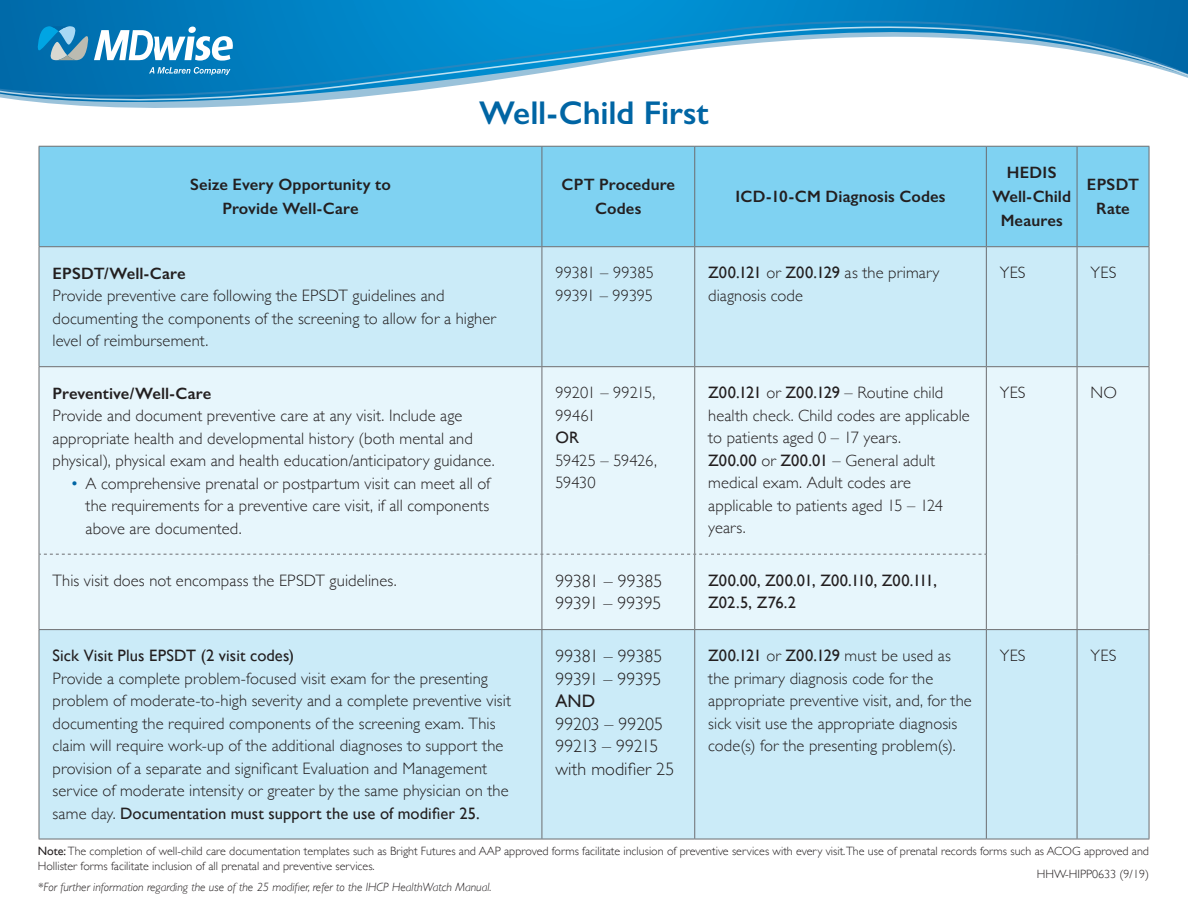
<style>
.page{position:relative;width:1188px;height:918px;background:#fff}
.page>*{position:absolute;margin:0;border:0;box-sizing:border-box;transform-origin:0 0}
.t1{font:600 33px "Gill Sans";letter-spacing:-.005em;color:#0065a4}
.t2{font:300 18px/22.5px "Gill Sans";letter-spacing:-.005em;color:#231f20}
.t3{font:18px "Gill Sans";color:#231f20}
.t4{font:300 16.5px/22.5px "Gill Sans";letter-spacing:.005em;color:#231f20}
.t5{font:600 16.5px/24px "Gill Sans";letter-spacing:.005em;color:#231f20;text-align:center}
.t6{font:16.5px/22.5px "Gill Sans";letter-spacing:.005em;color:#231f20}
.t7{font:300 16.5px/22.5px "Gill Sans";letter-spacing:-.02em;color:#231f20}
.t8{font:300 12px/14.4px "Gill Sans";color:#231f20}
.t9{font:italic 300 12px "Gill Sans";color:#231f20}
.s1{color:#0065a4}
.s2{font-weight:400}
</style>
<div class="page">
<svg style="left:0;top:0;width:1188px;height:108px"></svg>
<svg style="left:0;top:18px;width:1188px;height:7px;background:#017fc0"></svg>
<svg style="left:0;top:25px;width:1188px;height:77px"></svg>
<svg style="left:149px;top:67px;width:81px;height:8px"></svg>
<svg style="left:38px;top:26px;width:195px;height:35px"></svg>
<div style="left:40px;top:147px;width:1109px;height:99px;background:#7fd2f2"></div>
<div style="left:40px;top:247px;width:1109px;height:592px;background:#cbebf8"></div>
<div style="left:40px;top:367px;width:1109px;height:262px;background:#e7f6fc"></div>
<hr style="left:39px;top:146px;width:503px;height:1px;background:#6c6d70">
<hr style="left:39px;top:147px;width:1px;height:99px;background:#6c6d70">
<hr style="left:542px;top:146px;width:153px;height:1px;background:#6c6d70">
<hr style="left:542px;top:147px;width:1px;height:99px;background:#6c6d70">
<hr style="left:695px;top:146px;width:291px;height:1px;background:#6c6d70">
<hr style="left:694px;top:147px;width:1px;height:99px;background:#6c6d70">
<hr style="left:986px;top:146px;width:91px;height:1px;background:#6c6d70">
<hr style="left:986px;top:147px;width:1px;height:99px;background:#6c6d70">
<hr style="left:1077px;top:146px;width:72px;height:1px;background:#6c6d70">
<hr style="left:1077px;top:147px;width:1px;height:99px;background:#6c6d70">
<hr style="left:1149px;top:147px;width:1px;height:99px;background:#6c6d70">
<hr style="left:39px;top:246px;width:503px;height:1px;background:#6c6d70">
<hr style="left:39px;top:247px;width:1px;height:119px;background:#6c6d70">
<hr style="left:542px;top:246px;width:153px;height:1px;background:#6c6d70">
<hr style="left:542px;top:247px;width:1px;height:119px;background:#6c6d70">
<hr style="left:695px;top:246px;width:291px;height:1px;background:#6c6d70">
<hr style="left:694px;top:247px;width:1px;height:119px;background:#6c6d70">
<hr style="left:986px;top:246px;width:91px;height:1px;background:#6c6d70">
<hr style="left:986px;top:247px;width:1px;height:119px;background:#6c6d70">
<hr style="left:1077px;top:246px;width:72px;height:1px;background:#6c6d70">
<hr style="left:1077px;top:247px;width:1px;height:119px;background:#6c6d70">
<hr style="left:1149px;top:247px;width:1px;height:119px;background:#6c6d70">
<hr style="left:39px;top:366px;width:503px;height:1px;background:#6c6d70">
<hr style="left:39px;top:367px;width:1px;height:187px;background:#6c6d70">
<hr style="left:542px;top:366px;width:153px;height:1px;background:#6c6d70">
<hr style="left:542px;top:367px;width:1px;height:187px;background:#6c6d70">
<hr style="left:695px;top:366px;width:291px;height:1px;background:#6c6d70">
<hr style="left:694px;top:367px;width:1px;height:187px;background:#6c6d70">
<hr style="left:986px;top:366px;width:91px;height:1px;background:#6c6d70">
<hr style="left:986px;top:367px;width:1px;height:187px;background:#6c6d70">
<hr style="left:1077px;top:366px;width:72px;height:1px;background:#6c6d70">
<hr style="left:1077px;top:367px;width:1px;height:187px;background:#6c6d70">
<hr style="left:1149px;top:367px;width:1px;height:187px;background:#6c6d70">
<hr style="left:1077px;top:554px;width:1px;height:75px;background:#6c6d70">
<hr style="left:1149px;top:554px;width:1px;height:75px;background:#6c6d70">
<hr style="left:986px;top:629px;width:91px;height:1px;background:#6c6d70">
<hr style="left:1077px;top:629px;width:72px;height:1px;background:#6c6d70">
<hr style="left:1077px;top:630px;width:1px;height:209px;background:#6c6d70">
<hr style="left:1149px;top:630px;width:1px;height:209px;background:#6c6d70">
<hr style="left:986px;top:839px;width:91px;height:1px;background:#6c6d70">
<hr style="left:1077px;top:839px;width:72px;height:1px;background:#6c6d70">
<svg style="left:40px;top:554px;width:946px;height:1px"></svg>
<hr style="left:39px;top:554px;width:1px;height:75px;background:#6c6d70">
<hr style="left:542px;top:555px;width:1px;height:74px;background:#6c6d70">
<hr style="left:694px;top:555px;width:1px;height:74px;background:#6c6d70">
<hr style="left:986px;top:554px;width:1px;height:75px;background:#6c6d70">
<hr style="left:39px;top:629px;width:503px;height:1px;background:#6c6d70">
<hr style="left:39px;top:630px;width:1px;height:209px;background:#6c6d70">
<hr style="left:542px;top:629px;width:153px;height:1px;background:#6c6d70">
<hr style="left:542px;top:630px;width:1px;height:209px;background:#6c6d70">
<hr style="left:695px;top:629px;width:291px;height:1px;background:#6c6d70">
<hr style="left:694px;top:630px;width:1px;height:209px;background:#6c6d70">
<hr style="left:986px;top:630px;width:1px;height:209px;background:#6c6d70">
<hr style="left:39px;top:839px;width:503px;height:1px;background:#6c6d70">
<hr style="left:542px;top:839px;width:153px;height:1px;background:#6c6d70">
<hr style="left:695px;top:839px;width:291px;height:1px;background:#6c6d70">
<p class="t1" style="left:479px;top:93px;width:231px">Well-Child First</p>
<p class="t5" style="left:190px;top:173px;width:202px">Seize Every Opportunity to<br>Provide Well-Care</p>
<p class="t5" style="left:561px;top:173px;width:115px">CPT Procedure<br>Codes</p>
<p class="t5" style="left:736px;top:185px;width:211px">ICD-10-CM Diagnosis Codes</p>
<p class="t5" style="left:992px;top:161px;width:80px">HEDIS<br>Well-Child<br>Meaures</p>
<p class="t5" style="left:1087px;top:173px;width:54px">EPSDT</p>
<p class="t5" style="left:1096px;top:197px;width:35px">Rate</p>
<p class="t5" style="left:53px;top:261px;width:135px">EPSDT/Well-Care</p>
<p class="t4" style="left:53px;top:284px;width:445px">Provide preventive care following the EPSDT guidelines and documenting the components of the screening to allow for a higher level of reimbursement.</p>
<p class="t5" style="left:53px;top:381px;width:160px">Preventive/Well-Care</p>
<p class="t4" style="left:53px;top:404px;width:444px">Provide and document preventive care at any visit. Include age appropriate health and developmental history (both mental and physical), physical exam and health education/anticipatory guidance.</p>
<p class="t4" style="left:86px;top:472px;width:406px;text-align:justify;text-indent:-15px"><span class="s1">•</span> A comprehensive prenatal or postpartum visit can meet all of the requirements for a preventive care visit, if all components above are documented.</p>
<p class="t4" style="left:555px;top:261px;width:100px">99381 – 99385</p>
<p class="t4" style="left:555px;top:283px;width:99px">99391 – 99395</p>
<p class="t4" style="left:555px;top:381px;width:101px">99201 – 99215,<br>99461</p>
<p class="t6" style="left:555px;top:426px;width:25px">OR</p>
<p class="t7" style="left:555px;top:448px;width:103px">59425 – 59426,<br>59430</p>
<p class="t4" style="left:53px;top:568px;width:346px">This visit does not encompass the EPSDT guidelines.</p>
<p class="t2" style="left:555px;top:569px;width:108px">99381 – 99385</p>
<p class="t2" style="left:555px;top:591px;width:107px">99391 – 99395</p>
<p class="t6" style="left:53px;top:644px;width:243px">Sick Visit Plus EPSDT (2 visit codes)</p>
<p class="t4" style="left:53px;top:666px;width:460px">Provide a complete problem-focused visit exam for the presenting problem of moderate-to-high severity and a complete preventive visit documenting the required components of the screening exam. This claim will require work-up of the additional diagnoses to support the provision of a separate and significant Evaluation and Management service of moderate intensity or greater by the same physician on the same day. <span class="s2">Documentation must support the use of modifier 25.</span></p>
<p class="t2" style="left:555px;top:644px;width:108px">99381 – 99385</p>
<p class="t2" style="left:555px;top:667px;width:107px">99391 – 99395</p>
<p class="t3" style="left:555px;top:691px;width:41px">AND</p>
<p class="t2" style="left:555px;top:712px;width:109px">99203 – 99205</p>
<p class="t2" style="left:555px;top:734px;width:121px">99213 – 99215 with modifier 25</p>
<p class="t4" style="left:708px;top:261px;width:233px"><span class="s2">Z00.121</span> or <span class="s2">Z00.129</span> as the primary diagnosis code</p>
<p class="t4" style="left:1000px;top:261px;width:27px">YES</p>
<p class="t4" style="left:1091px;top:261px;width:27px">YES</p>
<p class="t4" style="left:708px;top:381px;width:263px"><span class="s2">Z00.121</span> or <span class="s2">Z00.129</span> – Routine child health check. Child codes are applicable to patients aged 0 – 17 years.</p>
<p class="t4" style="left:708px;top:448px;width:236px"><span class="s2">Z00.00</span> or <span class="s2">Z00.01</span> – General adult medical exam. Adult codes are applicable to patients aged 15 – 124 years.</p>
<p class="t6" style="left:708px;top:569px;width:230px">Z00.00, Z00.01, Z00.110, Z00.111,<br>Z02.5, Z76.2</p>
<p class="t4" style="left:1000px;top:381px;width:27px">YES</p>
<p class="t4" style="left:1091px;top:381px;width:28px">NO</p>
<p class="t4" style="left:708px;top:644px;width:265px"><span class="s2">Z00.121</span> or <span class="s2">Z00.129</span> must be used as the primary diagnosis code for the appropriate preventive visit, and, for the sick visit use the appropriate diagnosis code(s) for the presenting problem(s).</p>
<p class="t4" style="left:1000px;top:644px;width:27px">YES</p>
<p class="t4" style="left:1091px;top:644px;width:27px">YES</p>
<p class="t8" style="left:38px;top:844px;width:1113px"><span class="s2">Note:</span> The completion of well-child care documentation templates such as Bright Futures and AAP approved forms facilitate inclusion of preventive services with every visit.The use of prenatal records forms such as ACOG approved and<br>Hollister forms facilitate inclusion of all prenatal and preventive services.</p>
<p class="t9" style="left:38px;top:880px;width:455px">*For further information regarding the use of the 25 modifier, refer to the IHCP HealthWatch Manual.</p>
<p class="t8" style="left:1037px;top:866px;width:114px">HHW-HIPP0633 (9/19)</p>
</div>
